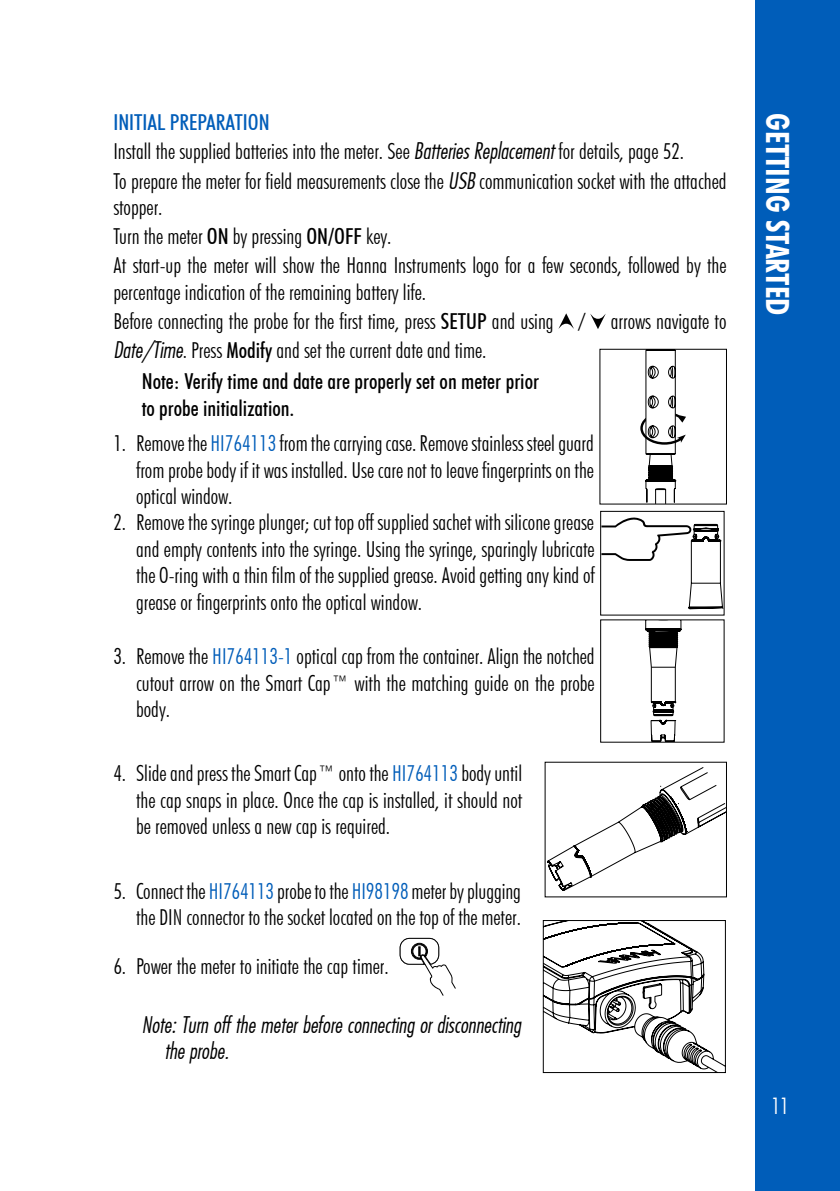
<style>
.page{position:relative;width:840px;height:1191px;background:#fff}
.page>*{position:absolute;margin:0;border:0;box-sizing:border-box;transform-origin:0 0}
.t1{font:700 condensed 32px "Futura BT";color:#fff}
.t2{font:300 condensed 22.8px "Futura BT";color:#fff}
.t3{font:300 condensed 22px/26.4px "Futura BT";color:#000;text-align:justify}
.t4{font:500 condensed 22px "Futura BT";color:#000}
.t5{font:22px/26.4px "Futura Lt Cn BT Italic";color:#000}
.s1{font-weight:500;color:#005db9}
.s2{font-family:"Futura Lt Cn BT Italic";font-weight:400;font-stretch:normal}
.s3{font-weight:500}
.s4{color:#005db9}
</style>
<div class="page">
<div style="left:754px;top:0;width:85px;height:1191px;background:#005db9"></div>
<svg style="left:399px;top:938px;width:56px;height:57px"></svg>
<svg style="left:558px;top:314px;width:15px;height:15px"></svg>
<svg style="left:590px;top:314px;width:15px;height:15px"></svg>
<svg style="left:640px;top:351px;width:45px;height:151px"></svg>
<svg style="left:547px;top:767px;width:177px;height:123px"></svg>
<svg style="left:542px;top:920px;width:183px;height:153px"></svg>
<div style="left:600px;top:619px;width:124px;height:123px;border:1px solid #000"></div>
<svg style="left:644px;top:620px;width:37px;height:121px"></svg>
<svg style="left:602px;top:517px;width:120px;height:92px"></svg>
<div style="left:600px;top:511px;width:124px;height:104px;border:1px solid #000"></div>
<p class="t3" style="left:113px;top:109px;width:614px;line-height:29.2px;text-align:left"><span class="s1">INITIAL PREPARATION<br></span>Install the supplied batteries into the meter. See <span class="s2">Batteries Replacement</span> for details, page 52.<br>To prepare the meter for field measurements close the <span class="s2">USB</span> communication socket with the attached</p>
<p class="t3" style="left:113px;top:194px;width:614px;line-height:29.2px;text-align:left">stopper.<br>Turn the meter <span class="s3">ON</span> by pressing <span class="s3">ON/OFF</span> key.<br>At start‑up the meter will show the Hanna Instruments logo for a few seconds, followed by the</p>
<p class="t3" style="left:113px;top:280px;width:314px">percentage indication of the remaining battery life.</p>
<p class="t3" style="left:113px;top:309px;width:614px">Before connecting the probe for the first time, press <span class="s3">SETUP</span> and using / arrows navigate to</p>
<p class="t3" style="left:113px;top:339px;width:374px"><span class="s2">Date/Time</span>. Press <span class="s3">Modify</span> and set the current date and time.</p>
<p class="t4" style="left:142px;top:372px;width:398px">Note: Verify time and date are properly set on meter prior</p>
<p class="t4" style="left:142px;top:398px;width:154px">to probe initialization.</p>
<p class="t3" style="left:136px;top:432px;width:459px;text-indent:-23px">1. Remove the <span class="s4">HI764113</span> from the carrying case. Remove stainless steel guard from probe body if it was installed. Use care not to leave fingerprints on the optical window.</p>
<p class="t3" style="left:136px;top:511px;width:460px;text-indent:-23px">2. Remove the syringe plunger; cut top off supplied sachet with silicone grease and empty contents into the syringe. Using the syringe, sparingly lubricate the O‑ring with a thin film of the supplied grease. Avoid getting any kind of grease or fingerprints onto the optical window.</p>
<p class="t3" style="left:136px;top:645px;width:460px;text-indent:-23px">3. Remove the <span class="s4">HI764113‑1</span> optical cap from the container. Align the notched cutout arrow on the Smart Cap™ with the matching guide on the probe body.</p>
<p class="t3" style="left:136px;top:762px;width:387px;text-indent:-23px">4. Slide and press the Smart Cap™ onto the <span class="s4">HI764113</span> body until the cap snaps in place. Once the cap is installed, it should not be removed unless a new cap is required.</p>
<p class="t3" style="left:113px;top:879px;width:409px;text-align:right">5. Connect the <span class="s4">HI764113</span> probe to the <span class="s4">HI98198</span> meter by plugging the DIN connector to the socket located on the top of the meter.</p>
<p class="t3" style="left:113px;top:954px;width:277px">6. Power the meter to initiate the cap timer.</p>
<p class="t5" style="left:164px;top:1012px;width:358px;text-indent:-23px">Note: Turn off the meter before connecting or disconnecting the probe.</p>
<h1 class="t1" style="left:790px;top:113px;width:204px;rotate:90deg">GETTING STARTED</h1>
<p class="t2" style="left:770px;top:1096px;width:19px">11</p>
</div>
